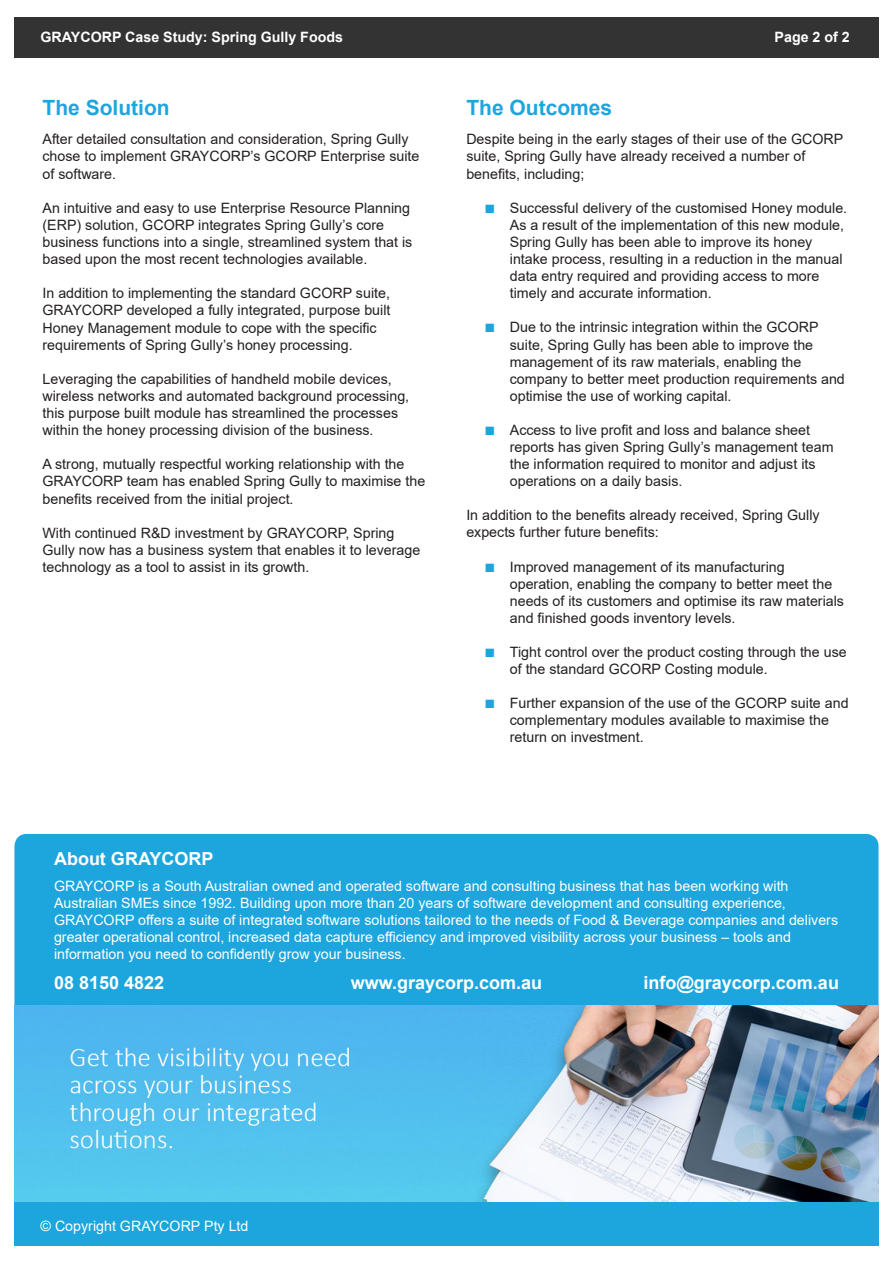
<style>
.page{position:relative;width:893px;height:1263px;background:#fff}
.page>*{position:absolute;margin:0;border:0;box-sizing:border-box;transform-origin:0 0}
.Paragraph_Style_1{font:700 21px "Arial";color:#1da6dd}
.t1{font:700 18px "Arial";color:#fff}
.t2{font:14.25px/17.1px "Arial";color:#231f20}
.t3{font:14.25px/17.1px "Arial";color:#fff}
.t4{font:700 14.25px "Arial";color:#fff}
.s1{font-size:18px;color:#1da6dd}
</style>
<div class="page">
<div style="left:14px;top:18px;width:864px;height:40px;background:#323332"></div>
<div style="left:14px;top:1201px;width:864px;height:44px;background:#1da6dd"></div>
<div style="left:14px;top:834px;width:864px;height:207px;background:#1da6dd;border-radius:12px"></div>
<img style="left:14px;top:1005px;width:864px;height:196px">
<p class="t4" style="left:41px;top:27px;width:304px">GRAYCORP Case Study: Spring Gully Foods</p>
<p class="t4" style="left:775px;top:27px;width:77px">Page 2 of 2</p>
<p class="Paragraph_Style_1" style="left:43px;top:92px;width:129px">The Solution</p>
<p class="t2" style="left:43px;top:131px;width:378px">After detailed consultation and consideration, Spring Gully chose to implement GRAYCORP’s GCORP Enterprise suite of software.</p>
<p class="t2" style="left:43px;top:199px;width:371px">An intuitive and easy to use Enterprise Resource Planning (ERP) solution, GCORP integrates Spring Gully’s core business functions into a single, streamlined system that is based upon the most recent technologies available.</p>
<p class="t2" style="left:43px;top:285px;width:349px">In addition to implementing the standard GCORP suite, GRAYCORP developed a fully integrated, purpose built Honey Management module to cope with the specific requirements of Spring Gully’s honey processing.</p>
<p class="t2" style="left:43px;top:370px;width:368px">Leveraging the capabilities of handheld mobile devices, wireless networks and automated background processing, this purpose built module has streamlined the processes within the honey processing division of the business.</p>
<p class="t2" style="left:43px;top:456px;width:384px">A strong, mutually respectful working relationship with the<br>GRAYCORP team has enabled Spring Gully to maximise the benefits received from the initial project.</p>
<p class="t2" style="left:43px;top:524px;width:379px">With continued R&amp;D investment by GRAYCORP, Spring<br>Gully now has a business system that enables it to leverage technology as a tool to assist in its growth.</p>
<p class="Paragraph_Style_1" style="left:466px;top:92px;width:147px">The Outcomes</p>
<p class="t2" style="left:466px;top:131px;width:379px">Despite being in the early stages of their use of the GCORP suite, Spring Gully have already received a number of benefits, including;</p>
<p class="t2" style="left:510px;top:199px;width:339px;text-indent:-26px"><span class="s1">■</span> Successful delivery of the customised Honey module.<br>As a result of the implementation of this new module, Spring Gully has been able to improve its honey intake process, resulting in a reduction in the manual data entry required and providing access to more timely and accurate information.</p>
<p class="t2" style="left:510px;top:319px;width:337px;text-indent:-26px"><span class="s1">■</span> Due to the intrinsic integration within the GCORP suite, Spring Gully has been able to improve the management of its raw materials, enabling the company to better meet production requirements and optimise the use of working capital.</p>
<p class="t2" style="left:510px;top:421px;width:325px;text-indent:-26px"><span class="s1">■</span> Access to live profit and loss and balance sheet reports has given Spring Gully’s management team the information required to monitor and adjust its operations on a daily basis.</p>
<p class="t2" style="left:466px;top:507px;width:355px">In addition to the benefits already received, Spring Gully expects further future benefits:</p>
<p class="t2" style="left:510px;top:558px;width:336px;text-indent:-26px"><span class="s1">■</span> Improved management of its manufacturing operation, enabling the company to better meet the needs of its customers and optimise its raw materials and finished goods inventory levels.</p>
<p class="t2" style="left:510px;top:643px;width:338px;text-indent:-26px"><span class="s1">■</span> Tight control over the product costing through the use of the standard GCORP Costing module.</p>
<p class="t2" style="left:510px;top:695px;width:340px;text-indent:-26px"><span class="s1">■</span> Further expansion of the use of the GCORP suite and complementary modules available to maximise the return on investment.</p>
<p class="t1" style="left:54px;top:846px;width:161px">About GRAYCORP</p>
<p class="t3" style="left:54px;top:877px;width:786px">GRAYCORP is a South Australian owned and operated software and consulting business that has been working with Australian SMEs since 1992. Building upon more than 20 years of software development and consulting experience, GRAYCORP offers a suite of integrated software solutions tailored to the needs of Food &amp; Beverage companies and delivers greater operational control, increased data capture efficiency and improved visibility across your business – tools and information you need to confidently grow your business.</p>
<p class="t1" style="left:54px;top:970px;width:112px">08 8150 4822</p>
<p class="t1" style="left:351px;top:970px;width:193px">www.graycorp.com.au</p>
<p class="t1" style="left:643px;top:970px;width:197px">info@graycorp.com.au</p>
<p class="t3" style="left:41px;top:1217px;width:209px">© Copyright GRAYCORP Pty Ltd</p>
</div>
